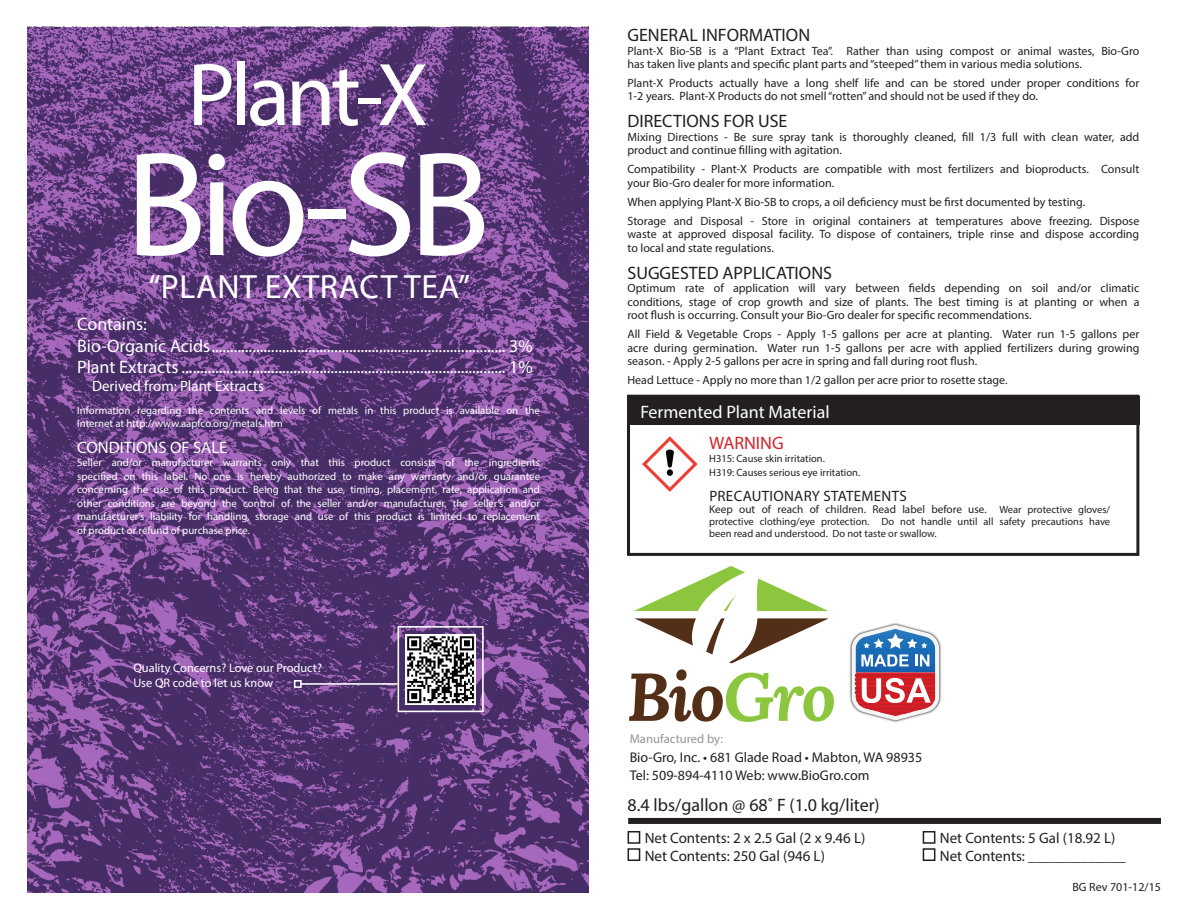
<style>
.page{position:relative;width:1188px;height:918px;background:#fff}
.page>*{position:absolute;margin:0;border:0;box-sizing:border-box;transform-origin:0 0}
.Product_Category_Nam{font:150px "Myriad Pro";color:#fff}
.product_name{font:90px "Myriad Pro";letter-spacing:-.05em;color:#fff}
.t1{font:italic 700 67.5px "Lora";letter-spacing:-.025em;color:#532f18}
.Product_description{font:33.75px "Myriad Pro";letter-spacing:.02em;color:#fff}
.analysis_single_digi{font:18px "Myriad Pro";color:#fff}
.small_subhead{font:18px "Myriad Pro";color:#231f20}
.lbs_gallon{font:18px "Myriad Pro";color:#231f20}
.small_subhead-2{font:18px "Myriad Pro";color:#d1232a}
.small_subhead-3{font:16.65px "Myriad Pro";color:#fff}
.lbs_gallon-2{font:15px "Myriad Pro";color:#231f20}
.text{font:15px "Myriad Pro";letter-spacing:.02em;color:#231f20}
.analysis_under{font:14.85px "Myriad Pro";color:#fff}
.t2{font:14.4px "Flexo";letter-spacing:.35em;color:#532f18}
.text-2{font:14.1px "Myriad Pro";color:#231f20}
.text-3{font:12.6px "Myriad Pro";color:#939598}
.analysis_single_digi-2{font:12.3px/14.9px "Myriad Pro";color:#fff}
.text-4{font:12px/13.5px "Myriad Pro";color:#231f20}
.Rev_date{font:12px "Myriad Pro";color:#231f20}
.text-5{font:11.25px "Myriad Pro";color:#231f20}
.text-6{font:10.8px/13.5px "Myriad Pro";color:#fff}
.text-7{font:10.5px/12px "Myriad Pro";color:#231f20}
.s1{font-size:10.5px}
.s2{color:#8bc63e}
</style>
<div class="page">
<img style="left:27px;top:27px;width:562px;height:865px">
<img style="left:406px;top:634px;width:70px;height:70px">
<div style="left:398px;top:626px;width:86px;height:86px;border:2px solid #fff"></div>
<hr style="left:301px;top:683px;width:97px;height:2px;background:#fff">
<div style="left:294px;top:680px;width:8px;height:8px;border:2px solid #fff"></div>
<div style="left:628px;top:818px;width:533px;height:6px;background:#231f20"></div>
<div style="left:628px;top:831px;width:12px;height:13px;border:2px solid #231f20"></div>
<div style="left:628px;top:848px;width:12px;height:13px;border:2px solid #231f20"></div>
<img style="left:849px;top:623px;width:93px;height:100px">
<svg style="left:852px;top:625px;width:87px;height:95px"></svg>
<svg style="left:634px;top:566px;width:111px;height:45px"></svg>
<svg style="left:757px;top:579px;width:71px;height:32px"></svg>
<svg style="left:706px;top:618px;width:123px;height:45px"></svg>
<svg style="left:634px;top:618px;width:62px;height:28px"></svg>
<div style="left:923px;top:831px;width:12px;height:13px;border:2px solid #231f20"></div>
<div style="left:923px;top:848px;width:12px;height:13px;border:2px solid #231f20"></div>
<div style="left:629px;top:397px;width:510px;height:28px;background:#231f20"></div>
<div style="left:627px;top:395px;width:512px;height:161px;border:3px solid #231f20"></div>
<svg style="left:642px;top:436px;width:56px;height:56px"></svg>
<p class="product_name" style="left:187px;top:39px;width:243px">Plant-X</p>
<p class="Product_Category_Nam" style="left:125px;top:112px;width:366px">Bio-SB</p>
<p class="Product_description" style="left:149px;top:266px;width:323px">“PLANT EXTRACT TEA”</p>
<p class="analysis_single_digi" style="left:77px;top:313px;width:71px">Contains:</p>
<p class="analysis_single_digi" style="left:77px;top:334px;width:457px">Bio-Organic Acids............................................................................... 3%</p>
<p class="analysis_single_digi" style="left:77px;top:356px;width:457px">Plant Extracts ....................................................................................... 1%</p>
<p class="analysis_under" style="left:92px;top:377px;width:174px">Derived from: Plant Extracts</p>
<p class="text-6" style="left:77px;top:403px;width:464px">Information regarding the contents and levels of metals in this product is available on the internet at http://www.aapfco.org/metals.htm</p>
<p class="small_subhead-3" style="left:77px;top:437px;width:152px">CONDITIONS OF SALE</p>
<p class="text-6" style="left:77px;top:456px;width:464px;text-align:justify">Seller and/or manufacturer warrants only that this product consists of the ingredients specified on this label. No one is hereby authorized to make any warranty and/or guarantee concerning the use of this product. Being that the use, timing, placement, rate, application and other conditions are beyond the control of the seller and/or manufacturer, the seller’s and/or manufacturer’s liability for handling, storage and use of this product is limited to replacement of product or refund of purchase price.</p>
<p class="analysis_single_digi-2" style="left:133px;top:660px;width:190px">Quality Concerns? Love our Product?<br>Use QR code to let us know</p>
<p class="small_subhead" style="left:627px;top:24px;width:184px">GENERAL INFORMATION</p>
<p class="text-4" style="left:627px;top:44px;width:513px">Plant-X Bio-SB is a “Plant Extract Tea”. Rather than using compost or animal wastes, Bio-Gro has taken live plants and specific plant parts and “steeped” them in various media solutions.</p>
<p class="text-4" style="left:627px;top:76px;width:513px">Plant-X Products actually have a long shelf life and can be stored under proper conditions for<br>1-2 years. Plant-X Products do not smell “rotten” and should not be used if they do.</p>
<p class="small_subhead" style="left:627px;top:110px;width:162px">DIRECTIONS FOR USE</p>
<p class="text-4" style="left:627px;top:130px;width:513px">Mixing Directions - Be sure spray tank is thoroughly cleaned, fill 1/3 full with clean water, add product and continue filling with agitation.</p>
<p class="text-4" style="left:627px;top:162px;width:513px">Compatibility - Plant-X Products are compatible with most fertilizers and bioproducts. Consult your Bio-Gro dealer for more information.</p>
<p class="text-4" style="left:627px;top:195px;width:459px">When applying Plant-X Bio-SB to crops, a oil deficiency must be first documented by testing.</p>
<p class="text-4" style="left:627px;top:214px;width:513px;text-align:justify">Storage and Disposal - Store in original containers at temperatures above freezing. Dispose waste at approved disposal facility. To dispose of containers, triple rinse and dispose according to local and state regulations.</p>
<p class="small_subhead" style="left:627px;top:262px;width:206px">SUGGESTED APPLICATIONS</p>
<p class="text-4" style="left:627px;top:281px;width:513px;text-align:justify">Optimum rate of application will vary between fields depending on soil and/or climatic conditions, stage of crop growth and size of plants. The best timing is at planting or when a root flush is occurring. Consult your Bio-Gro dealer for specific recommendations.</p>
<p class="text-4" style="left:627px;top:327px;width:513px;text-align:justify">All Field &amp; Vegetable Crops - Apply 1-5 gallons per acre at planting. Water run 1-5 gallons per acre during germination. Water run 1-5 gallons per acre with applied fertilizers during growing season. - Apply 2-5 gallons per acre in spring and fall during root flush.</p>
<p class="text-4" style="left:627px;top:373px;width:382px">Head Lettuce - Apply no more than 1/2 gallon per acre prior to rosette stage.</p>
<p class="analysis_single_digi" style="left:640px;top:401px;width:191px">Fermented Plant Material</p>
<p class="small_subhead-2" style="left:709px;top:432px;width:76px">WARNING</p>
<p class="text-7" style="left:709px;top:452px;width:117px">H315: Cause skin irritation.</p>
<p class="text-7" style="left:709px;top:466px;width:152px">H319: Causes serious eye irritation.</p>
<p class="text" style="left:709px;top:486px;width:199px">PRECAUTIONARY STATEMENTS</p>
<p class="text-5" style="left:709px;top:502px;width:403px">Keep out of reach of children. Read label before use. <span class="s1">Wear protective gloves/</span></p>
<p class="text-7" style="left:709px;top:515px;width:403px">protective clothing/eye protection. Do not handle until all safety precautions have been read and understood. Do not taste or swallow.</p>
<p class="t1" style="left:627px;top:651px;width:211px">Bio<span class="s2">Gro</span></p>
<p class="t2" style="left:634px;top:726px;width:191px">WWW.BIOGRO.COM</p>
<p class="text-3" style="left:630px;top:731px;width:95px">Manufactured by:</p>
<p class="text-2" style="left:630px;top:748px;width:294px">Bio-Gro, Inc. • 681 Glade Road • Mabton, WA 98935</p>
<p class="text-2" style="left:630px;top:767px;width:241px">Tel: 509-894-4110 Web: www.BioGro.com</p>
<p class="lbs_gallon" style="left:628px;top:793px;width:254px">8.4 lbs/gallon @ 68˚ F (1.0 kg/liter)</p>
<p class="lbs_gallon-2" style="left:645px;top:829px;width:222px">Net Contents: 2 x 2.5 Gal (2 x 9.46 L)</p>
<p class="lbs_gallon-2" style="left:645px;top:847px;width:182px">Net Contents: 250 Gal (946 L)</p>
<p class="lbs_gallon-2" style="left:940px;top:829px;width:177px">Net Contents: 5 Gal (18.92 L)</p>
<p class="lbs_gallon-2" style="left:940px;top:847px;width:187px">Net Contents: _____________</p>
<p class="Rev_date" style="left:1072px;top:879px;width:90px">BG Rev 701-12/15</p>
</div>
